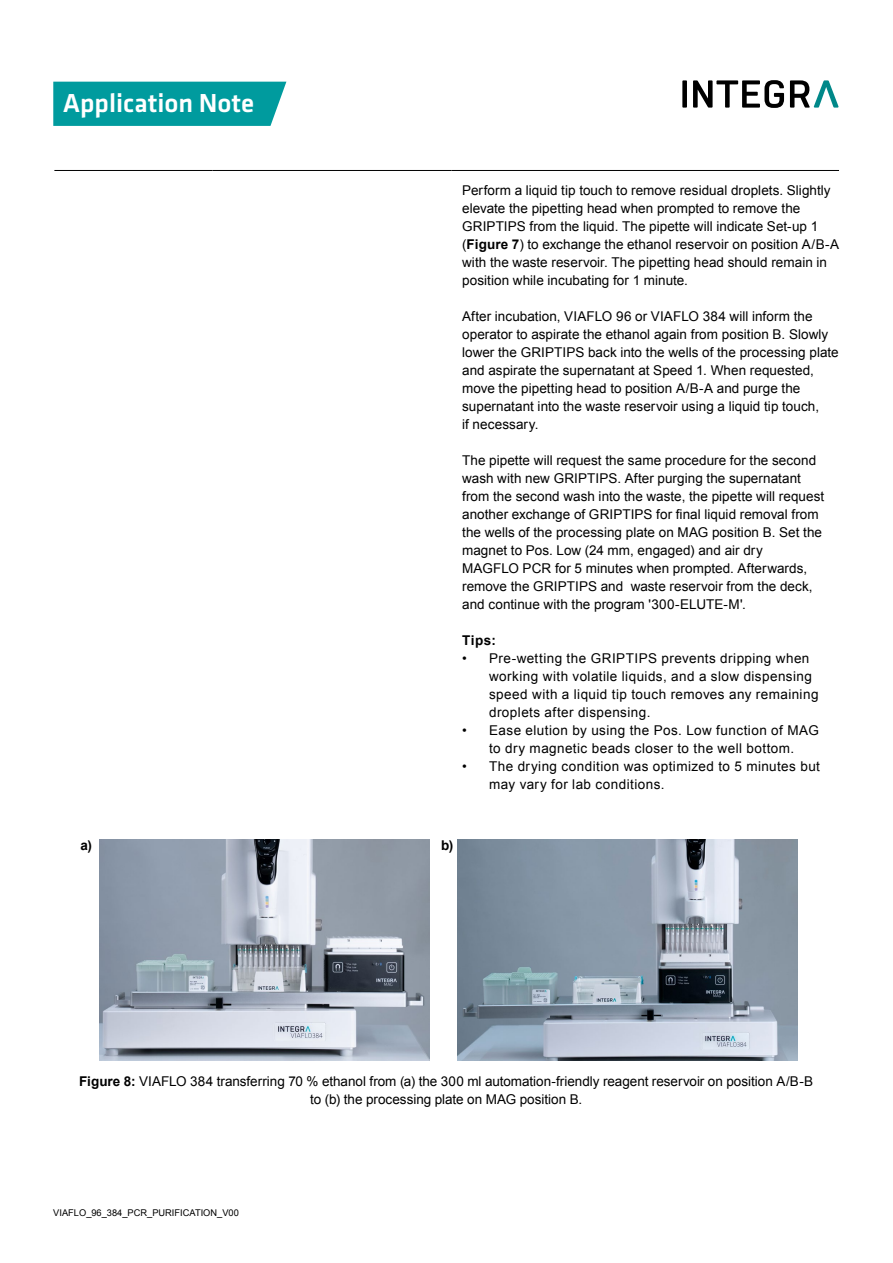
<style>
.page{position:relative;width:893px;height:1263px;background:#fff}
.page>*{position:absolute;margin:0;border:0;box-sizing:border-box;transform-origin:0 0}
.t1{font:500 27px "Klavika Basic";color:#fff}
.t2{font:13.5px/18px "Arial";letter-spacing:.005em;color:#000}
.t3{font:13.5px/18px "Arial";letter-spacing:.03em;color:#000}
.t4{font:700 13.5px "Arial";color:#000}
.t5{font:9.3px "Arial";color:#000}
.s1{font-weight:700}
</style>
<div class="page">
<div style="left:53px;top:82px;width:233px;height:44px;background:#009b9e"></div>
<div style="left:682px;top:80px;width:5px;height:28px;background:#000"></div>
<svg style="left:693px;top:80px;width:91px;height:28px"></svg>
<svg style="left:790px;top:80px;width:48px;height:28px"></svg>
<img style="left:100px;top:840px;width:329px;height:220px">
<img style="left:457px;top:840px;width:341px;height:220px">
<hr style="left:54px;top:170px;width:159px;height:1px;background:#000">
<hr style="left:213px;top:170px;width:239px;height:1px;background:#000">
<hr style="left:452px;top:170px;width:387px;height:1px;background:#000">
<h1 class="t1" style="left:63px;top:85px;width:193px">Application Note</h1>
<p class="t2" style="left:462px;top:182px;width:378px">Perform a liquid tip touch to remove residual droplets. Slightly elevate the pipetting head when prompted to remove the GRIPTIPS from the liquid. The pipette will indicate Set-up 1 (<span class="s1">Figure 7</span>) to exchange the ethanol reservoir on position A/B-A with the waste reservoir. The pipetting head should remain in position while incubating for 1 minute.</p>
<p class="t2" style="left:462px;top:308px;width:378px">After incubation, VIAFLO 96 or VIAFLO 384 will inform the operator to aspirate the ethanol again from position B. Slowly lower the GRIPTIPS back into the wells of the processing plate and aspirate the supernatant at Speed 1. When requested, move the pipetting head to position A/B-A and purge the supernatant into the waste reservoir using a liquid tip touch,<br>if necessary.</p>
<p class="t2" style="left:462px;top:452px;width:364px">The pipette will request the same procedure for the second wash with new GRIPTIPS. After purging the supernatant from the second wash into the waste, the pipette will request another exchange of GRIPTIPS for final liquid removal from the wells of the processing plate on MAG position B. Set the magnet to Pos. Low (24 mm, engaged) and air dry<br>MAGFLO PCR for 5 minutes when prompted. Afterwards, remove the GRIPTIPS and waste reservoir from the deck, and continue with the program '300-ELUTE-M'.</p>
<p class="t4" style="left:462px;top:632px;width:35px">Tips:</p>
<p class="t3" style="left:489px;top:650px;width:331px;text-indent:-27px">• Pre-wetting the GRIPTIPS prevents dripping when working with volatile liquids, and a slow dispensing speed with a liquid tip touch removes any remaining droplets after dispensing.</p>
<p class="t3" style="left:462px;top:722px;width:358px;text-align:center">• Ease elution by using the Pos. Low function of MAG to dry magnetic beads closer to the well bottom.</p>
<p class="t3" style="left:489px;top:758px;width:332px;text-indent:-27px">• The drying condition was optimized to 5 minutes but may vary for lab conditions.</p>
<p class="t4" style="left:80px;top:836px;width:13px">a)</p>
<p class="t4" style="left:441px;top:836px;width:14px">b)</p>
<p class="t2" style="left:79px;top:1073px;width:735px;text-align:center"><span class="s1">Figure 8:</span> VIAFLO 384 transferring 70 % ethanol from (a) the 300 ml automation-friendly reagent reservoir on position A/B-B to (b) the processing plate on MAG position B.</p>
<p class="t5" style="left:53px;top:1206px;width:187px">VIAFLO_96_384_PCR_PURIFICATION_V00</p>
</div>
